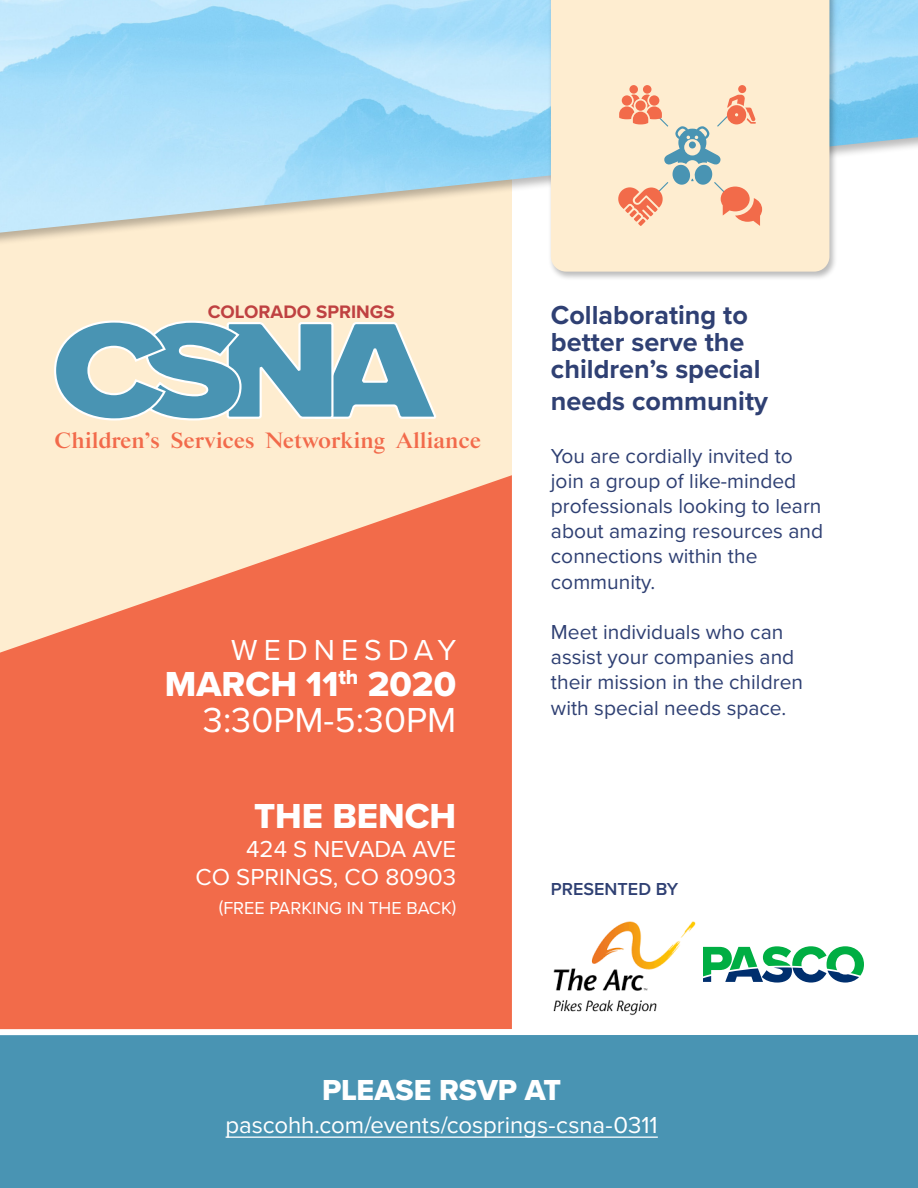
<style>
.page{position:relative;width:918px;height:1188px;background:#fff}
.page>*{position:absolute;margin:0;border:0;box-sizing:border-box;transform-origin:0 0}
.t1{font:36px "Proxima Nova Extrabld";color:#fff}
.t2{font:36px "Proxima Nova";color:#fff}
.t3{font:30px "Proxima Nova Extrabld";color:#fff}
.t4{font:30px "Proxima Nova";letter-spacing:.2em;color:#fff}
.t5{font:700 27px/27px "Proxima Nova";color:#2f4073}
.t6{font:24px/28.5px "Proxima Nova";color:#fff;text-align:right}
.t7{font:700 22.5px "Starling";color:#f26a4b}
.t8{font:21px/25.2px "Proxima Nova";color:#2f4073}
.t9{font:700 18.75px "Proxima Nova";color:#bf4141}
.t10{font:18px "Proxima Nova";color:#fff}
.t11{font:600 18px "Proxima Nova";color:#2f4073}
</style>
<div class="page">
<div style="left:0;top:0;width:512px;height:1188px;background:#feedd0"></div>
<div style="left:0;top:0;width:918px;height:249px;background:#000;opacity:.27"></div>
<img style="left:0;top:0;width:918px;height:233px">
<svg style="left:54px;top:320px;width:382px;height:101px"></svg>
<div style="left:548px;top:0;width:290px;height:282px;background:#000;opacity:.27"></div>
<div style="left:551px;top:0;width:278px;height:272px;background:#feedd0"></div>
<svg style="left:617px;top:85px;width:145px;height:141px;background:#edd1b8"></svg>
<svg style="left:0;top:475px;width:512px;height:554px;fill:#f26b4a"></svg>
<div style="left:0;top:1029px;width:918px;height:159px;background:#4994b3"></div>
<hr style="left:226px;top:1137px;width:432px;height:1px;background:#fff">
<svg style="left:703px;top:946px;width:161px;height:37px"></svg>
<img style="left:553px;top:921px;width:143px;height:94px">
<p class="t9" style="left:208px;top:303px;width:188px">COLORADO SPRINGS</p>
<p class="t5" style="left:551px;top:303px;width:211px">Collaborating to better serve the children’s special</p>
<p class="t5" style="left:551px;top:389px;width:219px">needs community</p>
<p class="t8" style="left:551px;top:444px;width:274px">You are cordially invited to join a group of like-minded professionals looking to learn about amazing resources and connections within the community.</p>
<p class="t8" style="left:551px;top:620px;width:254px">Meet individuals who can assist your companies and their mission in the children with special needs space.</p>
<p class="t7" style="left:54px;top:432px;width:429px">Children’s Services Networking Alliance</p>
<h2 class="t4" style="left:231px;top:637px;width:226px">WEDNESDAY</h2>
<h1 class="t1" style="left:165px;top:669px;width:293px">MARCH 11<sup>th</sup> 2020</h1>
<h1 class="t2" style="left:203px;top:704px;width:255px">3:30PM-5:30PM</h1>
<h1 class="t1" style="left:254px;top:801px;width:204px">THE BENCH</h1>
<p class="t6" style="left:196px;top:836px;width:262px">424 S NEVADA AVE<br>CO SPRINGS, CO 80903</p>
<p class="t10" style="left:219px;top:900px;width:239px">(FREE PARKING IN THE BACK)</p>
<p class="t11" style="left:551px;top:881px;width:129px">PRESENTED BY</p>
<h2 class="t3" style="left:322px;top:1078px;width:241px">PLEASE RSVP AT</h2>
<p class="t6" style="left:226px;top:1112px;width:434px">pascohh.com/events/cosprings-csna-0311</p>
</div>
